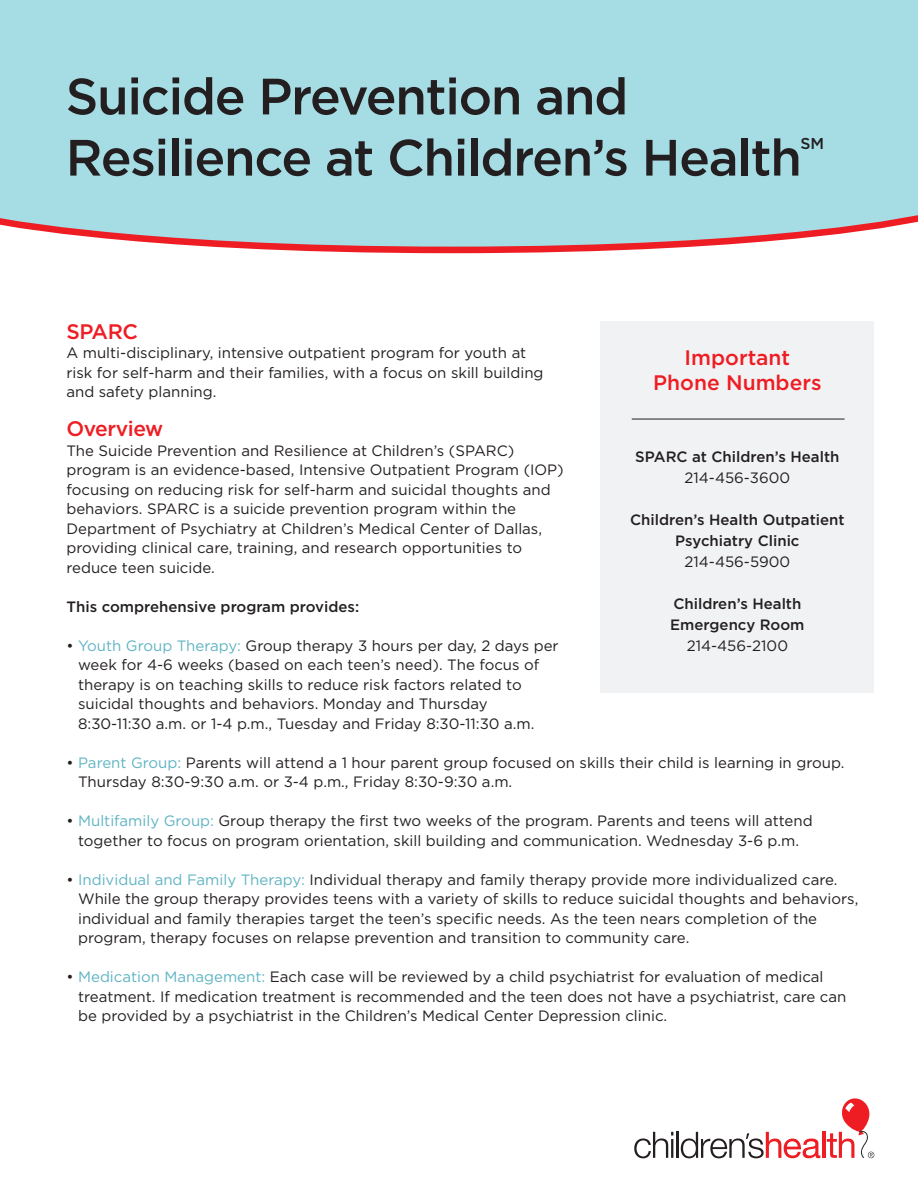
<style>
.page{position:relative;width:918px;height:1188px;background:#fff}
.page>*{position:absolute;margin:0;border:0;box-sizing:border-box;transform-origin:0 0}
.t1{font:500 51px "Gotham";letter-spacing:-.025em;color:#231f20}
.t2{font:500 21px/25.2px "Gotham";color:#ee1d23;text-align:center}
.t3{font:500 21px "Gotham";letter-spacing:-.02em;color:#ee1d23}
.t4{font:500 15.75px "Gotham";color:#231f20}
.t5{font:15px/19.5px "Gotham";color:#231f20}
.t6{font:500 15px/21px "Gotham";color:#231f20;text-align:center}
.s1{color:#60b4c4}
.s2{font-weight:400}
</style>
<div class="page">
<svg style="left:218px;top:247px;width:468px;height:6px;fill:#ee1d23"></svg>
<svg style="left:0;top:211px;width:918px;height:36px;background:#bac8cf"></svg>
<div style="left:0;top:0;width:918px;height:211px;background:#a6dce4"></div>
<div style="left:600px;top:321px;width:274px;height:372px;background:#f1f2f4"></div>
<hr style="left:822px;top:1132px;width:3px;height:26px;background:#ee1d23">
<svg style="left:827px;top:1098px;width:47px;height:60px"></svg>
<svg style="left:634px;top:1132px;width:39px;height:26px"></svg>
<hr style="left:676px;top:1132px;width:3px;height:26px;background:#231f20">
<svg style="left:681px;top:1132px;width:139px;height:26px"></svg>
<hr style="left:632px;top:419px;width:213px;height:1px;background:#231f20">
<p class="t1" style="left:66px;top:67px;width:564px">Suicide Prevention and</p>
<p class="t1" style="left:66px;top:129px;width:738px">Resilience at Children’s Health</p>
<p class="t4" style="left:801px;top:134px;width:25px">SM</p>
<p class="t2" style="left:66px;top:318px;width:73px">SPARC</p>
<p class="t5" style="left:66px;top:343px;width:479px">A multi-disciplinary, intensive outpatient program for youth at risk for self-harm and their families, with a focus on skill building and safety planning.</p>
<p class="t3" style="left:66px;top:417px;width:98px">Overview</p>
<p class="t5" style="left:66px;top:441px;width:499px">The Suicide Prevention and Resilience at Children’s (SPARC) program is an evidence-based, Intensive Outpatient Program (IOP) focusing on reducing risk for self-harm and suicidal thoughts and behaviors. SPARC is a suicide prevention program within the Department of Psychiatry at Children’s Medical Center of Dallas, providing clinical care, training, and research opportunities to reduce teen suicide.</p>
<p class="t6" style="left:66px;top:596px;width:294px">This comprehensive program provides:</p>
<p class="t5" style="left:78px;top:636px;width:482px;text-indent:-12px">• <span class="s1">Youth Group Therapy:</span> Group therapy 3 hours per day, 2 days per week for 4-6 weeks (based on each teen’s need). The focus of therapy is on teaching skills to reduce risk factors related to suicidal thoughts and behaviors. Monday and Thursday 8:30-11:30 a.m. or 1-4 p.m., Tuesday and Friday 8:30-11:30 a.m.</p>
<p class="t5" style="left:78px;top:753px;width:768px;text-indent:-12px">• <span class="s1">Parent Group:</span> Parents will attend a 1 hour parent group focused on skills their child is learning in group.<br>Thursday 8:30-9:30 a.m. or 3-4 p.m., Friday 8:30-9:30 a.m.</p>
<p class="t5" style="left:66px;top:811px;width:748px;text-align:center">• <span class="s1">Multifamily Group:</span> Group therapy the first two weeks of the program. Parents and teens will attend together to focus on program orientation, skill building and communication. Wednesday 3-6 p.m.</p>
<p class="t5" style="left:78px;top:870px;width:782px;text-indent:-12px">• <span class="s1">Individual and Family Therapy:</span> Individual therapy and family therapy provide more individualized care.<br>While the group therapy provides teens with a variety of skills to reduce suicidal thoughts and behaviors, individual and family therapies target the teen’s specific needs. As the teen nears completion of the program, therapy focuses on relapse prevention and transition to community care.</p>
<p class="t5" style="left:78px;top:967px;width:770px;text-indent:-12px">• <span class="s1">Medication Management:</span> Each case will be reviewed by a child psychiatrist for evaluation of medical treatment. If medication treatment is recommended and the teen does not have a psychiatrist, care can be provided by a psychiatrist in the Children’s Medical Center Depression clinic.</p>
<p class="t2" style="left:653px;top:345px;width:170px">Important<br>Phone Numbers</p>
<p class="t6" style="left:635px;top:446px;width:206px">SPARC at Children’s Health<br><span class="s2">214-456-3600</span></p>
<p class="t6" style="left:630px;top:509px;width:216px">Children’s Health Outpatient<br>Psychiatry Clinic<br><span class="s2">214-456-5900</span></p>
<p class="t6" style="left:673px;top:593px;width:130px">Children’s Health</p>
<p class="t6" style="left:670px;top:614px;width:136px">Emergency Room<br><span class="s2">214-456-2100</span></p>
</div>
